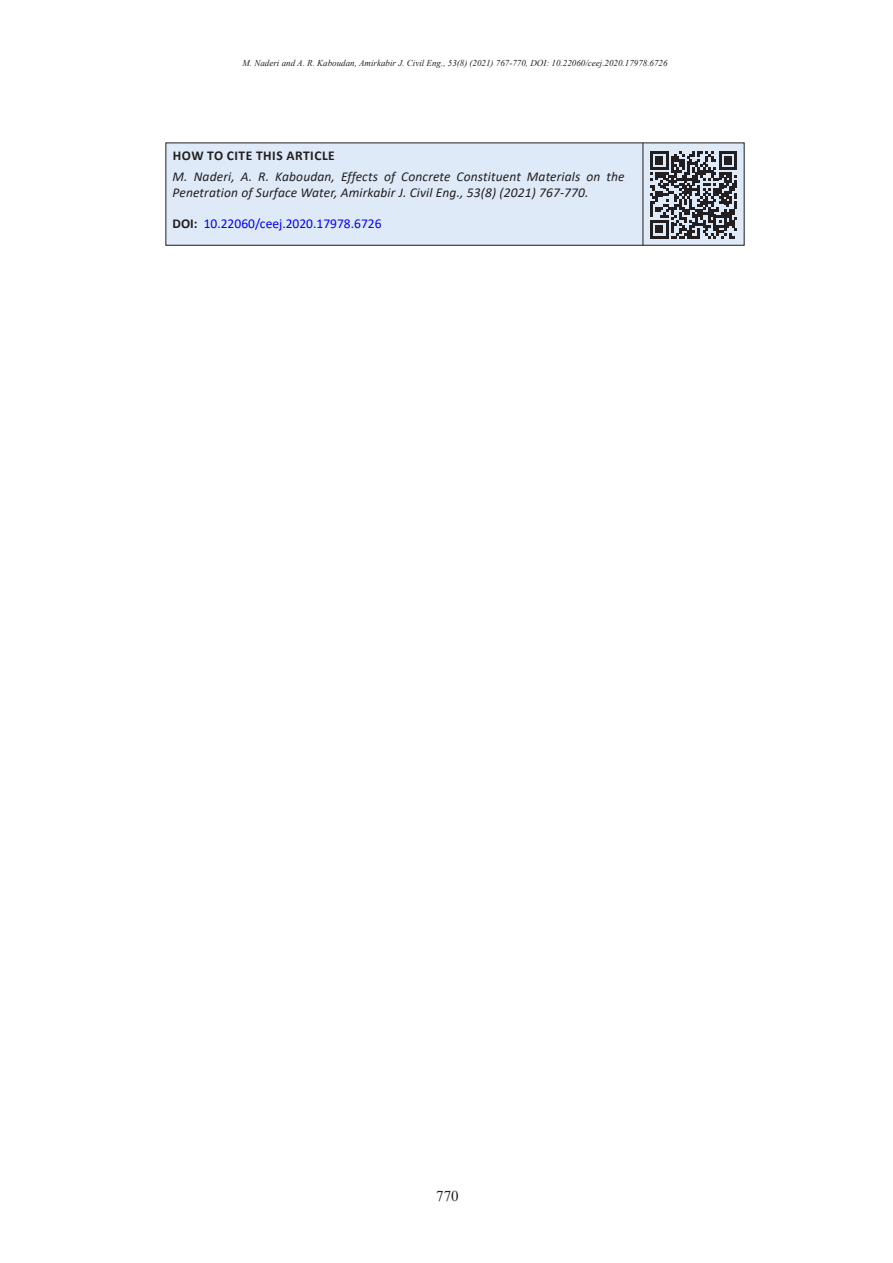
<style>
.page{position:relative;width:893px;height:1263px;background:#fff}
.page>*{position:absolute;margin:0;border:0;box-sizing:border-box;transform-origin:0 0}
.t1{font:15px "Times New Roman";color:#231f20}
.t2{font:italic 13.5px/16.2px "Calibri";letter-spacing:.01em;color:#231f20}
.t3{font:13.5px "Calibri";color:#00f}
.t4{font:700 13.5px "Calibri";letter-spacing:.04em;color:#231f20}
.t5{font:italic 9px "Times New Roman";color:#231f20}
.s1{font-weight:700;color:#231f20}
</style>
<div class="page">
<div style="left:166px;top:143px;width:578px;height:102px;background:#deeaf7"></div>
<div style="left:165px;top:142px;width:580px;height:104px;border:1px solid #231f20"></div>
<hr style="left:642px;top:143px;width:1px;height:102px;background:#231f20">
<svg style="left:650px;top:151px;width:87px;height:88px"></svg>
<p class="t5" style="left:242px;top:57px;width:427px">M. Naderi and A. R. Kaboudan, Amirkabir J. Civil Eng., 53(8) (2021) 767-770, DOI: 10.22060/ceej.2020.17978.6726</p>
<p class="t4" style="left:173px;top:146px;width:163px">HOW TO CITE THIS ARTICLE</p>
<p class="t2" style="left:173px;top:167px;width:453px">M. Naderi, A. R. Kaboudan, Effects of Concrete Constituent Materials on the<br>Penetration of Surface Water, Amirkabir J. Civil Eng., 53(8) (2021) 767-770.</p>
<p class="t3" style="left:173px;top:214px;width:210px"><span class="s1">DOI:</span> 10.22060/ceej.2020.17978.6726</p>
<p class="t1" style="left:436px;top:1185px;width:24px">770</p>
</div>
